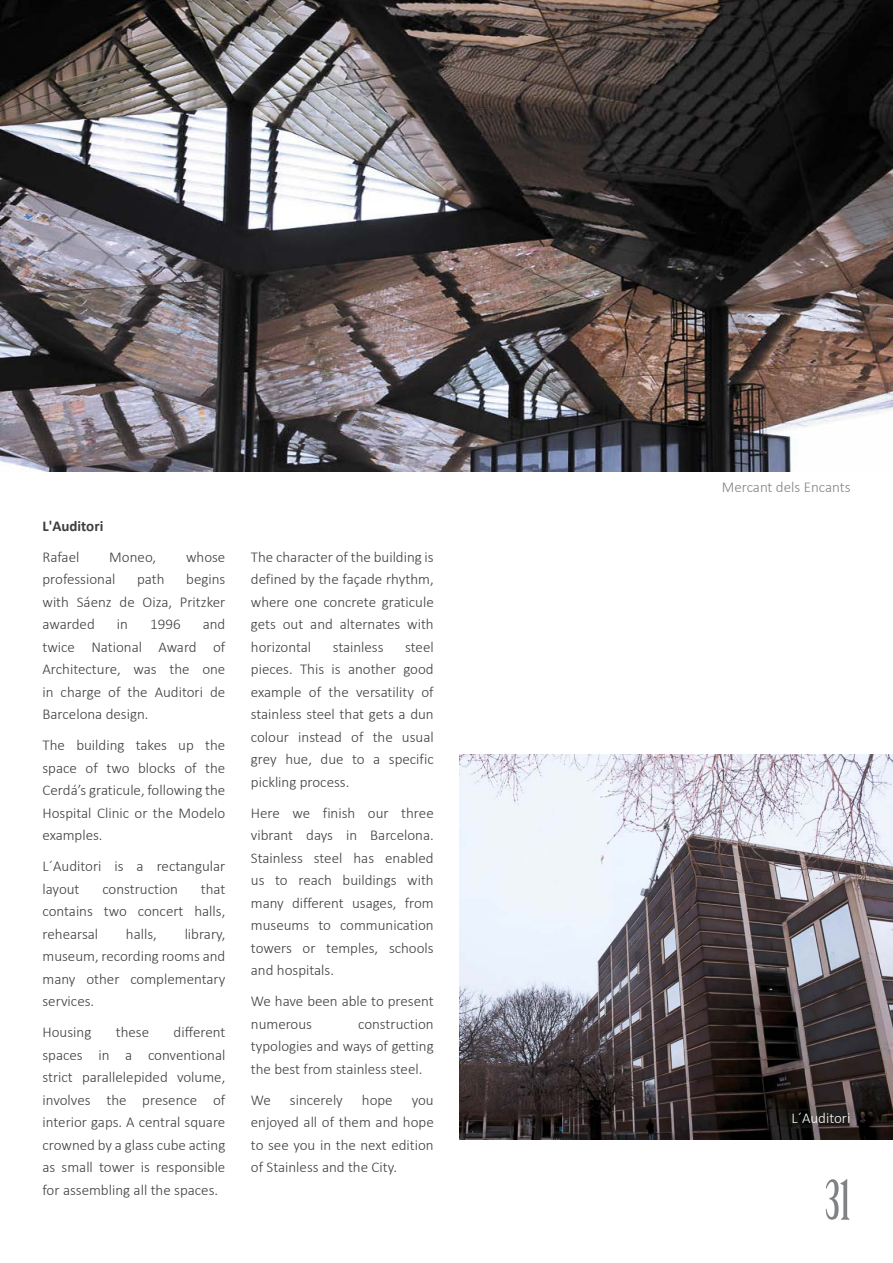
<style>
.page{position:relative;width:893px;height:1263px;background:#fff}
.page>*{position:absolute;margin:0;border:0;box-sizing:border-box;transform-origin:0 0}
.t1{font:54px "Birch Std";color:#808285}
.t2{font:300 15px/22.5px "Calibri";color:#3e3e3f;text-align:justify}
.t3{font:300 15px "Calibri";color:#808285}
.t4{font:300 15px "Calibri";color:#fff}
.t5{font:700 15px "Calibri";color:#3e3e3f}
.s1{color:#fff}
</style>
<div class="page">
<img style="left:459px;top:755px;width:434px;height:384px">
<img style="left:0;top:0;width:893px;height:471px">
<p class="t5" style="left:43px;top:515px;width:62px">L'Auditori</p>
<p class="t2" style="left:43px;top:545px;width:38px">Rafael</p>
<p class="t2" style="left:109px;top:545px;width:48px">Moneo,</p>
<p class="t2" style="left:186px;top:545px;width:41px">whose</p>
<p class="t2" style="left:43px;top:568px;width:74px">professional</p>
<p class="t2" style="left:137px;top:568px;width:29px">path</p>
<p class="t2" style="left:43px;top:568px;width:184px;text-indent:144px">begins with Sáenz de Oiza, Pritzker awarded</p>
<p class="t2" style="left:43px;top:613px;width:184px;text-indent:160px">and twice National Award of Architecture, was the one in charge of the Auditori de Barcelona design.</p>
<p class="t2" style="left:43px;top:734px;width:184px">The building takes up the space of two blocks of the Cerdá’s graticule, following the Hospital Clinic or the Modelo examples.</p>
<p class="t2" style="left:43px;top:855px;width:184px">L´Auditori is a rectangular layout</p>
<p class="t2" style="left:117px;top:613px;width:13px">in</p>
<p class="t2" style="left:150px;top:613px;width:32px">1996</p>
<p class="t2" style="left:43px;top:877px;width:184px;text-indent:158px">that contains two concert halls, rehearsal</p>
<p class="t2" style="left:102px;top:877px;width:77px">construction</p>
<p class="t2" style="left:43px;top:922px;width:184px;text-indent:142px">library, museum, recording rooms and many other complementary services.</p>
<p class="t2" style="left:43px;top:1021px;width:50px">Housing</p>
<p class="t2" style="left:116px;top:1021px;width:35px">these</p>
<p class="t2" style="left:126px;top:922px;width:32px">halls,</p>
<p class="t2" style="left:43px;top:1021px;width:184px;text-indent:131px">different spaces in a conventional strict parallelepided volume, involves the presence of interior gaps. A central square crowned by a glass cube acting as small tower is responsible for assembling all the spaces.</p>
<p class="t2" style="left:251px;top:545px;width:184px">The character of the building is defined by the façade rhythm, where one concrete graticule gets out and alternates with horizontal</p>
<p class="t2" style="left:251px;top:635px;width:184px;text-indent:154px">steel pieces. This is another good example of the versatility of stainless steel that gets a dun colour instead of the usual grey hue, due to a specific pickling process.</p>
<p class="t2" style="left:251px;top:801px;width:184px">Here we finish our three vibrant days in Barcelona.<br>Stainless steel has enabled us to reach buildings with many different usages, from museums to communication towers or temples, schools and hospitals.</p>
<p class="t2" style="left:251px;top:990px;width:184px">We have been able to present numerous</p>
<p class="t2" style="left:333px;top:635px;width:52px">stainless</p>
<p class="t2" style="left:251px;top:1012px;width:184px;text-indent:107px">construction typologies and ways of getting the best from stainless steel.</p>
<p class="t2" style="left:251px;top:1088px;width:22px">We</p>
<p class="t2" style="left:290px;top:1088px;width:54px">sincerely</p>
<p class="t2" style="left:362px;top:1088px;width:32px">hope</p>
<p class="t2" style="left:251px;top:1088px;width:184px;text-indent:161px">you enjoyed all of them and hope to see you in the next edition of Stainless and the City.</p>
<p class="t3" style="left:709px;top:477px;width:143px"><span class="s1">Di</span>Mercant dels Encants</p>
<p class="t4" style="left:791px;top:1108px;width:61px">L´Auditori</p>
<h1 class="t1" style="left:825px;top:1170px;width:27px">31</h1>
</div>
